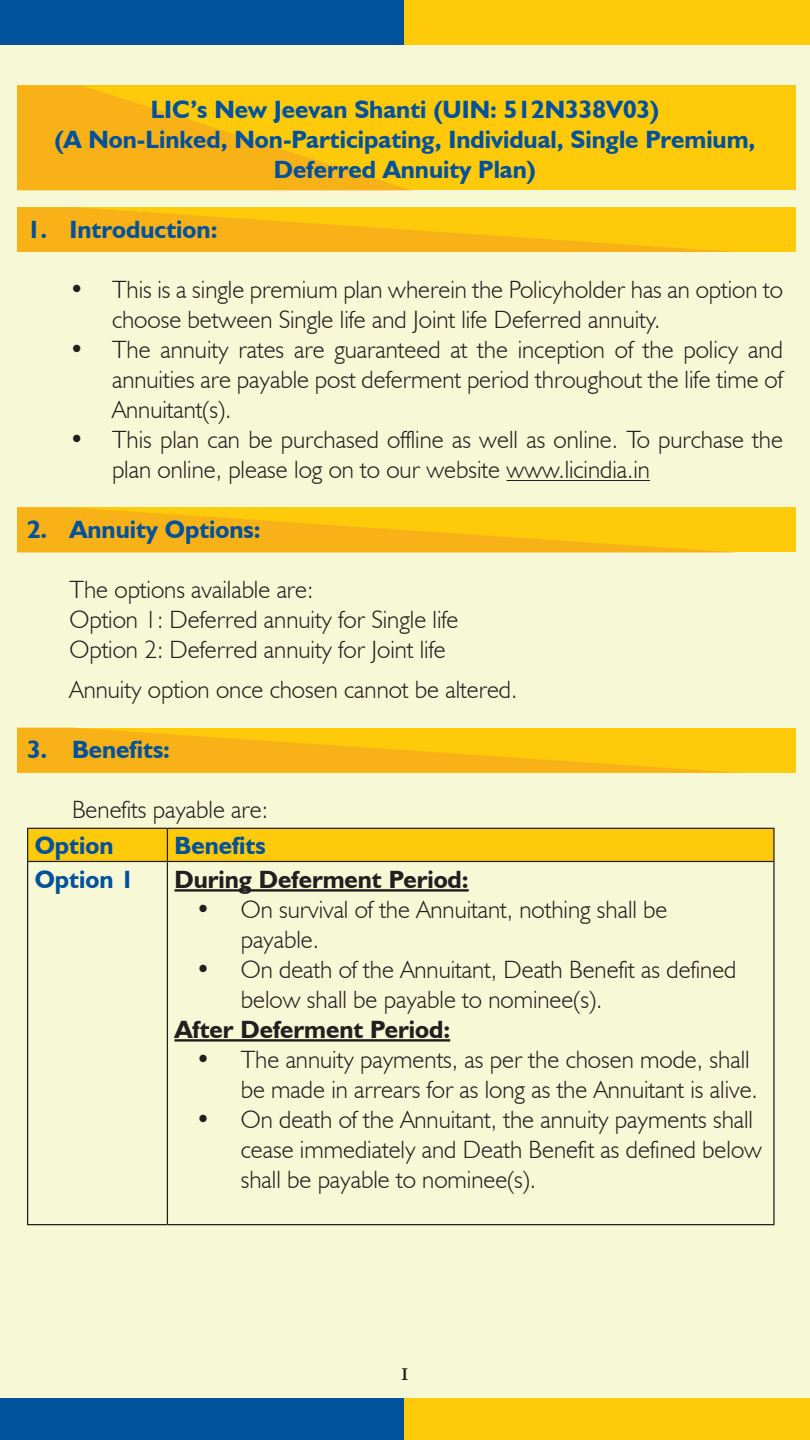
<style>
.page{position:relative;width:810px;height:1440px;background:#f7f8d5}
.page>*{position:absolute;margin:0;border:0;box-sizing:border-box;transform-origin:0 0}
.Block_Text{font:300 25px/30px "Humanist 521 BT";color:#231f20}
.Block_Text-2{font:700 25px/30px "Humanist 521 BT";color:#01519b;text-align:center}
.Block_Text-3{font:700 25px "Humanist 521 BT";color:#231f20}
.t1{font:25px "Athelas";color:#231f20}
</style>
<div class="page">
<div style="left:0;top:0;width:404px;height:45px;background:#01519b"></div>
<div style="left:404px;top:0;width:406px;height:45px;background:#feca0a"></div>
<div style="left:0;top:1399px;width:404px;height:41px;background:#01519b"></div>
<div style="left:404px;top:1398px;width:406px;height:42px;background:#feca0a"></div>
<div style="left:17px;top:207px;width:779px;height:45px;background:#feca0a"></div>
<svg style="left:17px;top:207px;width:715px;height:45px"></svg>
<div style="left:17px;top:507px;width:779px;height:45px;background:#feca0a"></div>
<svg style="left:17px;top:507px;width:708px;height:45px"></svg>
<div style="left:17px;top:728px;width:779px;height:45px;background:#feca0a"></div>
<svg style="left:17px;top:728px;width:715px;height:45px"></svg>
<div style="left:17px;top:85px;width:778px;height:105px;background:#feca0a"></div>
<svg style="left:17px;top:85px;width:392px;height:105px"></svg>
<hr style="left:507px;top:480px;width:143px;height:1px;background:#231f20">
<div style="left:28px;top:829px;width:745px;height:32px;background:#feca0a"></div>
<hr style="left:27px;top:828px;width:140px;height:1px;background:#231f20">
<hr style="left:167px;top:828px;width:608px;height:1px;background:#231f20">
<hr style="left:27px;top:861px;width:140px;height:1px;background:#231f20">
<hr style="left:167px;top:861px;width:608px;height:1px;background:#231f20">
<hr style="left:27px;top:1224px;width:140px;height:1px;background:#231f20">
<hr style="left:167px;top:1224px;width:608px;height:1px;background:#231f20">
<hr style="left:27px;top:829px;width:1px;height:32px;background:#231f20">
<hr style="left:27px;top:862px;width:1px;height:362px;background:#231f20">
<hr style="left:167px;top:829px;width:1px;height:32px;background:#231f20">
<hr style="left:773px;top:829px;width:2px;height:32px;background:#231f20">
<hr style="left:167px;top:862px;width:1px;height:362px;background:#231f20">
<hr style="left:773px;top:862px;width:2px;height:362px;background:#231f20">
<hr style="left:174px;top:889px;width:295px;height:3px;background:#231f20">
<hr style="left:174px;top:1039px;width:276px;height:3px;background:#231f20">
<p class="Block_Text-2" style="left:151px;top:94px;width:510px">LIC’s New Jeevan Shanti (UIN: 512N338V03)</p>
<p class="Block_Text-2" style="left:55px;top:124px;width:702px">(A Non-Linked, Non-Participating, Individual, Single Premium,<br>Deferred Annuity Plan)</p>
<p class="Block_Text-2" style="left:27px;top:214px;width:192px">1. Introduction:</p>
<p class="Block_Text" style="left:112px;top:274px;width:673px;text-indent:-43px">• This is a single premium plan wherein the Policyholder has an option to choose between Single life and Joint life Deferred annuity.</p>
<p class="Block_Text" style="left:112px;top:334px;width:672px;text-align:justify;text-indent:-43px">• The annuity rates are guaranteed at the inception of the policy and annuities are payable post deferment period throughout the life time of Annuitant(s).</p>
<p class="Block_Text" style="left:112px;top:424px;width:673px;text-indent:-43px">• This plan can be purchased offline as well as online. To purchase the plan online, please log on to our website www.licindia.in</p>
<p class="Block_Text-2" style="left:27px;top:514px;width:235px">2. Annuity Options:</p>
<p class="Block_Text" style="left:70px;top:574px;width:245px">The options available are:</p>
<p class="Block_Text" style="left:70px;top:604px;width:391px">Option 1: Deferred annuity for Single life</p>
<p class="Block_Text" style="left:70px;top:634px;width:378px">Option 2: Deferred annuity for Joint life</p>
<p class="Block_Text" style="left:70px;top:674px;width:450px">Annuity option once chosen cannot be altered.</p>
<p class="Block_Text-2" style="left:27px;top:734px;width:145px">3. Benefits:</p>
<p class="Block_Text" style="left:72px;top:794px;width:198px">Benefits payable are:</p>
<p class="Block_Text-2" style="left:35px;top:830px;width:80px">Option</p>
<p class="Block_Text-2" style="left:174px;top:830px;width:93px">Benefits</p>
<p class="Block_Text-2" style="left:35px;top:863px;width:101px">Option 1</p>
<p class="Block_Text-3" style="left:174px;top:863px;width:296px">During Deferment Period:</p>
<p class="Block_Text" style="left:241px;top:894px;width:428px;text-indent:-45px">• On survival of the Annuitant, nothing shall be payable.</p>
<p class="Block_Text" style="left:241px;top:954px;width:497px;text-indent:-45px">• On death of the Annuitant, Death Benefit as defined below shall be payable to nominee(s).</p>
<p class="Block_Text-3" style="left:174px;top:1013px;width:277px">After Deferment Period:</p>
<p class="Block_Text" style="left:241px;top:1044px;width:519px;text-indent:-45px">• The annuity payments, as per the chosen mode, shall be made in arrears for as long as the Annuitant is alive.</p>
<p class="Block_Text" style="left:241px;top:1104px;width:523px;text-indent:-45px">• On death of the Annuitant, the annuity payments shall cease immediately and Death Benefit as defined below shall be payable to nominee(s).</p>
<p class="t1" style="left:401px;top:1352px;width:10px">1</p>
</div>
